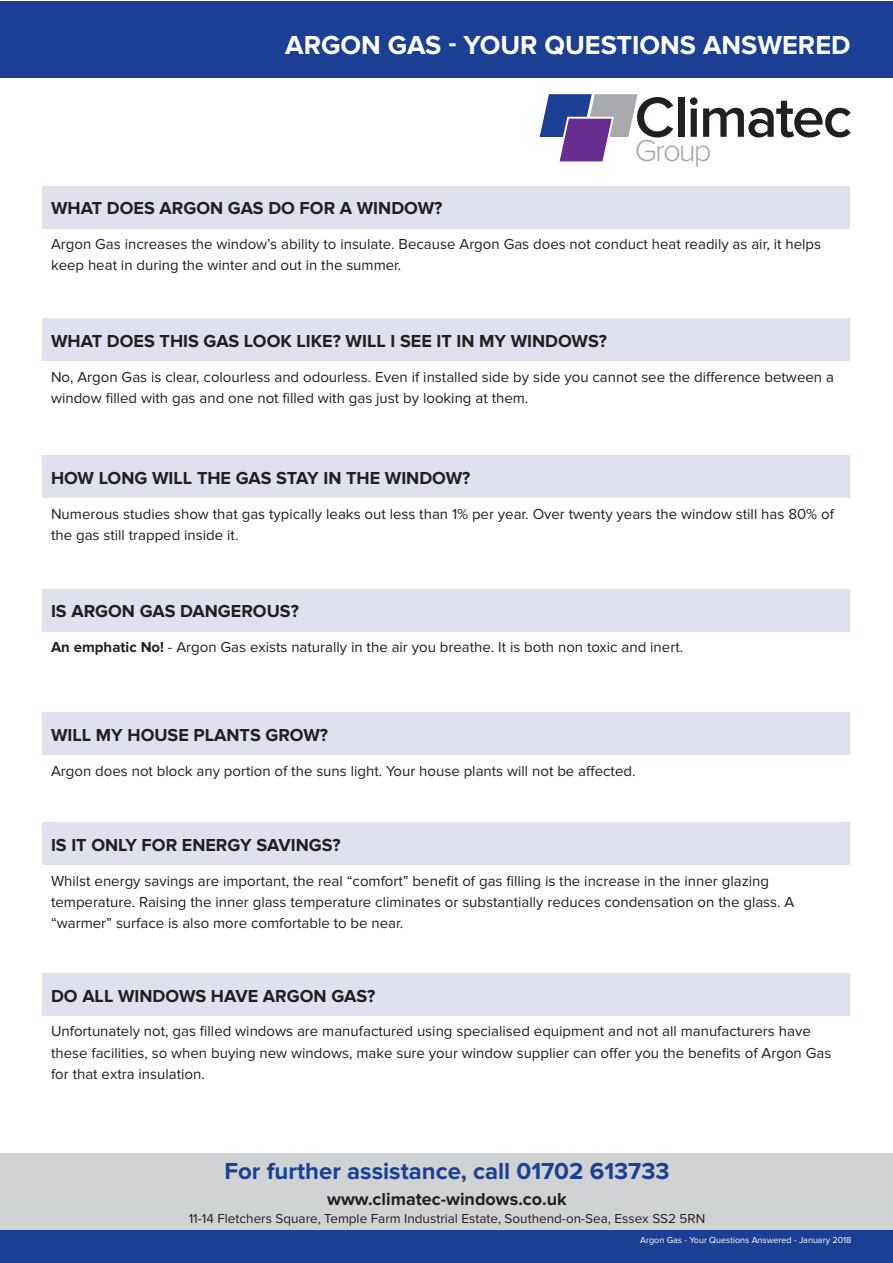
<style>
.page{position:relative;width:893px;height:1263px;background:#fff}
.page>*{position:absolute;margin:0;border:0;box-sizing:border-box;transform-origin:0 0}
.t1{font:600 58.65px "Proxima Nova";letter-spacing:-.03em;color:#231f20}
.t2{font:300 31.35px "Proxima Nova";letter-spacing:-.065em;color:#a8a9ad}
.t3{font:700 27px "Proxima Nova";color:#fff}
.t4{font:700 24px "Proxima Nova";color:#1b3f94}
.t5{font:700 18px "Proxima Nova";color:#231f20}
.t6{font:15px/21px "Proxima Nova";color:#231f20}
.t7{font:13.5px "Proxima Nova";color:#231f20}
.t8{font:9px "Proxima Nova";color:#fff}
.s1{font-weight:700}
</style>
<div class="page">
<div style="left:43px;top:186px;width:807px;height:43px;background:#dfe1f0"></div>
<div style="left:43px;top:318px;width:807px;height:43px;background:#dfe1f0"></div>
<div style="left:43px;top:456px;width:807px;height:42px;background:#dfe1f0"></div>
<div style="left:43px;top:589px;width:807px;height:42px;background:#dfe1f0"></div>
<div style="left:43px;top:713px;width:807px;height:42px;background:#dfe1f0"></div>
<div style="left:43px;top:822px;width:807px;height:43px;background:#dfe1f0"></div>
<div style="left:43px;top:973px;width:807px;height:43px;background:#dfe1f0"></div>
<div style="left:0;top:1153px;width:893px;height:77px;background:#d1d2d4"></div>
<div style="left:0;top:1px;width:893px;height:77px;background:#1b3f94"></div>
<div style="left:0;top:1230px;width:893px;height:33px;background:#1b3f94"></div>
<svg style="left:540px;top:94px;width:98px;height:68px"></svg>
<p class="t3" style="left:285px;top:30px;width:567px">ARGON GAS - YOUR QUESTIONS ANSWERED</p>
<p class="t1" style="left:635px;top:84px;width:219px">Climatec</p>
<p class="t2" style="left:635px;top:133px;width:78px">Group</p>
<p class="t5" style="left:51px;top:198px;width:393px">WHAT DOES ARGON GAS DO FOR A WINDOW?</p>
<p class="t6" style="left:51px;top:234px;width:771px">Argon Gas increases the window’s ability to insulate. Because Argon Gas does not conduct heat readily as air, it helps keep heat in during the winter and out in the summer.</p>
<p class="t5" style="left:51px;top:330px;width:558px">WHAT DOES THIS GAS LOOK LIKE? WILL I SEE IT IN MY WINDOWS?</p>
<p class="t6" style="left:51px;top:367px;width:784px">No, Argon Gas is clear, colourless and odourless. Even if installed side by side you cannot see the difference between a window filled with gas and one not filled with gas just by looking at them.</p>
<p class="t5" style="left:51px;top:468px;width:421px">HOW LONG WILL THE GAS STAY IN THE WINDOW?</p>
<p class="t6" style="left:51px;top:504px;width:784px">Numerous studies show that gas typically leaks out less than 1% per year. Over twenty years the window still has 80% of the gas still trapped inside it.</p>
<p class="t5" style="left:51px;top:601px;width:249px">IS ARGON GAS DANGEROUS?</p>
<p class="t6" style="left:51px;top:637px;width:634px"><span class="s1">An emphatic No!</span> - Argon Gas exists naturally in the air you breathe. It is both non toxic and inert.</p>
<p class="t5" style="left:51px;top:725px;width:279px">WILL MY HOUSE PLANTS GROW?</p>
<p class="t6" style="left:51px;top:761px;width:586px">Argon does not block any portion of the suns light. Your house plants will not be affected.</p>
<p class="t5" style="left:51px;top:834px;width:291px">IS IT ONLY FOR ENERGY SAVINGS?</p>
<p class="t6" style="left:51px;top:871px;width:745px">Whilst energy savings are important, the real “comfort” benefit of gas filling is the increase in the inner glazing temperature. Raising the inner glass temperature climinates or substantially reduces condensation on the glass. A “warmer” surface is also more comfortable to be near.</p>
<p class="t5" style="left:51px;top:985px;width:326px">DO ALL WINDOWS HAVE ARGON GAS?</p>
<p class="t6" style="left:51px;top:1022px;width:782px">Unfortunately not, gas filled windows are manufactured using specialised equipment and not all manufacturers have these facilities, so when buying new windows, make sure your window supplier can offer you the benefits of Argon Gas for that extra insulation.</p>
<p class="t4" style="left:224px;top:1157px;width:447px">For further assistance, call 01702 613733</p>
<p class="t5" style="left:327px;top:1188px;width:241px">www.climatec-windows.co.uk</p>
<p class="t7" style="left:189px;top:1212px;width:518px">11-14 Fletchers Square, Temple Farm Industrial Estate, Southend-on-Sea, Essex SS2 5RN</p>
<p class="t8" style="left:640px;top:1236px;width:213px">Argon Gas - Your Questions Answered - January 2018</p>
</div>
